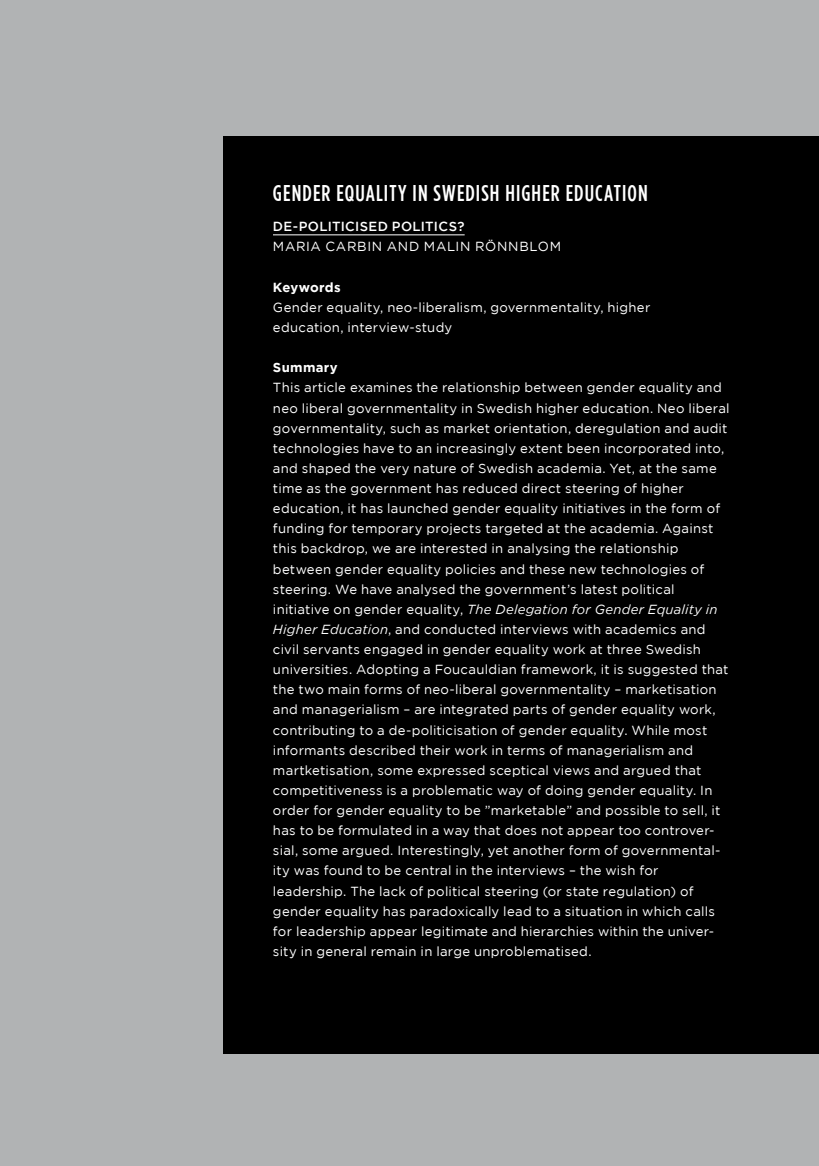
<style>
.page{position:relative;width:819px;height:1166px;background:#b1b3b4}
.page>*{position:absolute;margin:0;border:0;box-sizing:border-box;transform-origin:0 0}
.t1{font:500 22.75px "Gotham Condensed";letter-spacing:.05em;color:#fff}
.t2{font:13.12px/20.1px "Gotham";letter-spacing:.02em;color:#fff}
.t3{font:13.12px "Gotham";letter-spacing:.05em;color:#fff}
.t4{font:500 13.12px "Gotham";letter-spacing:.025em;color:#fff}
.t5{font:700 13.12px "Gotham";letter-spacing:.025em;color:#fff}
.s1{font-style:italic}
</style>
<div class="page">
<div style="left:223px;top:136px;width:596px;height:917px;background:#000"></div>
<hr style="left:273px;top:234px;width:191px;height:1px;background:#fff">
<h1 class="t1" style="left:273px;top:181px;width:376px">GENDER EQUALITY IN SWEDISH HIGHER EDUCATION</h1>
<p class="t4" style="left:273px;top:219px;width:193px">DE-POLITICISED POLITICS?</p>
<p class="t3" style="left:273px;top:240px;width:290px">MARIA CARBIN an d MALIN RÖNNBLOM</p>
<p class="t5" style="left:273px;top:279px;width:69px">Keywords</p>
<p class="t2" style="left:273px;top:297px;width:379px">Gender equality, neo-liberalism, governmentality, higher education, interview-study</p>
<p class="t5" style="left:273px;top:360px;width:66px">Summary</p>
<p class="t2" style="left:273px;top:377px;width:458px">This article examines the relationship between gender equality and neo liberal governmentality in Swedish higher education. Neo liberal governmentality, such as market orientation, deregulation and audit technologies have to an increasingly extent been incorporated into, and shaped the very nature of Swedish academia. Yet, at the same time as the government has reduced direct steering of higher education, it has launched gender equality initiatives in the form of funding for temporary projects targeted at the academia. Against this backdrop, we are interested in analysing the relationship between gender equality policies and these new technologies of steering. We have analysed the government’s latest political initiative on gender equality, <span class="s1">The Delegation for Gender Equality in Higher Education</span>, and conducted interviews with academics and civil servants engaged in gender equality work at three Swedish universities. Adopting a Foucauldian framework, it is suggested that the two main forms of neo-liberal governmentality – marketisation and managerialism – are integrated parts of gender equality work, contributing to a de-politicisation of gender equality. While most informants described their work in terms of managerialism and martketisation, some expressed sceptical views and argued that competitiveness is a problematic way of doing gender equality. In order for gender equality to be ”marketable” and possible to sell, it has to be formulated in a way that does not appear too controver&shy;sial, some argued. Interestingly, yet another form of governmental&shy;ity was found to be central in the interviews – the wish for leadership. The lack of political steering (or state regulation) of gender equality has paradoxically lead to a situation in which calls for leadership appear legitimate and hierarchies within the univer&shy;sity in general remain in large unproblematised.</p>
</div>
